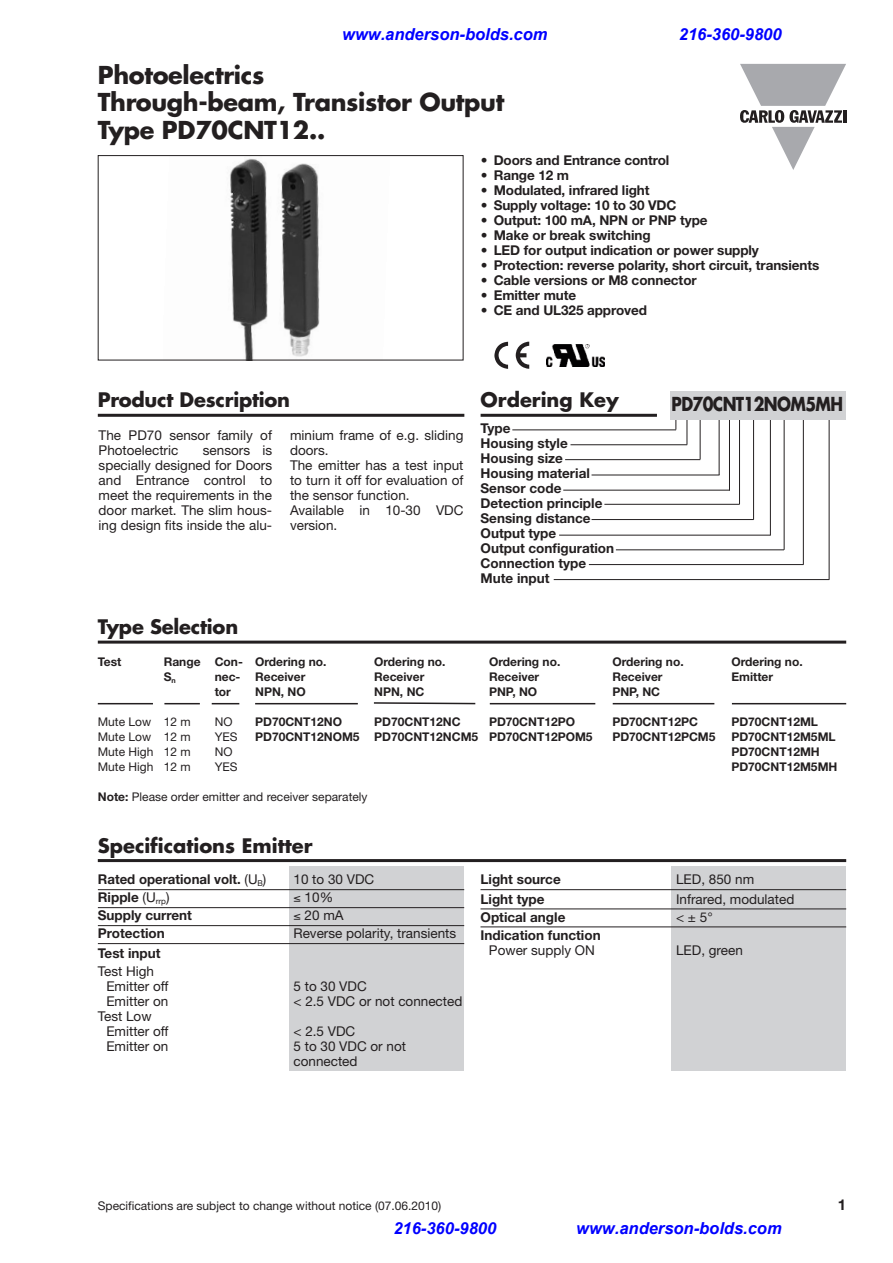
<style>
.page{position:relative;width:893px;height:1263px;background:#fff}
.page>*{position:absolute;margin:0;border:0;box-sizing:border-box;transform-origin:0 0}
.t1{font:700 24px/27.6px "Futura";letter-spacing:-.015em;color:#231f20}
.t2{font:700 19.5px "Futura";color:#231f20}
.t3{font:700 18.75px "Futura";letter-spacing:-.04em;color:#231f20;scale:.84 1}
.t4{font:italic 700 16.5px "Arial";color:#00f}
.t5{font:700 15px "Helvetica Neue";color:#231f20}
.t6{font:700 13.5px/15px "Helvetica Neue";letter-spacing:-.005em;color:#231f20}
.t7{font:13.5px/15px "Helvetica Neue";color:#231f20}
.t8{font:700 12px "Helvetica Neue";color:#231f20}
.t9{font:12px "Helvetica Neue";color:#231f20}
.s1{font-weight:700}
.s2{font-weight:400}
</style>
<div class="page">
<svg style="left:740px;top:64px;width:106px;height:106px"></svg>
<hr style="left:98px;top:414px;width:366px;height:3px;background:#231f20">
<img style="left:230px;top:158px;width:90px;height:200px">
<div style="left:98px;top:155px;width:365px;height:205px;border:1px solid #231f20"></div>
<hr style="left:98px;top:641px;width:748px;height:3px;background:#231f20">
<hr style="left:98px;top:859px;width:748px;height:3px;background:#231f20">
<div style="left:289px;top:866px;width:175px;height:204px;background:#d1d2d4"></div>
<hr style="left:98px;top:889px;width:366px;height:1px;background:#231f20">
<hr style="left:98px;top:907px;width:366px;height:1px;background:#231f20">
<hr style="left:98px;top:925px;width:366px;height:1px;background:#231f20">
<hr style="left:98px;top:943px;width:366px;height:1px;background:#231f20">
<div style="left:671px;top:866px;width:175px;height:204px;background:#d1d2d4"></div>
<hr style="left:480px;top:889px;width:366px;height:1px;background:#231f20">
<hr style="left:480px;top:908px;width:366px;height:1px;background:#231f20">
<hr style="left:480px;top:926px;width:366px;height:1px;background:#231f20">
<hr style="left:829px;top:412px;width:1px;height:168px;background:#231f20">
<hr style="left:481px;top:414px;width:176px;height:3px;background:#231f20">
<hr style="left:512px;top:429px;width:164px;height:1px;background:#231f20">
<hr style="left:570px;top:444px;width:117px;height:1px;background:#231f20">
<hr style="left:687px;top:405px;width:1px;height:39px;background:#231f20">
<hr style="left:565px;top:459px;width:135px;height:1px;background:#231f20">
<hr style="left:700px;top:405px;width:1px;height:54px;background:#231f20">
<hr style="left:591px;top:475px;width:128px;height:1px;background:#231f20">
<hr style="left:719px;top:405px;width:1px;height:70px;background:#231f20">
<hr style="left:563px;top:490px;width:167px;height:1px;background:#231f20">
<hr style="left:729px;top:405px;width:1px;height:86px;background:#231f20">
<hr style="left:604px;top:504px;width:136px;height:1px;background:#231f20">
<hr style="left:591px;top:519px;width:163px;height:1px;background:#231f20">
<hr style="left:753px;top:406px;width:1px;height:113px;background:#231f20">
<hr style="left:739px;top:404px;width:1px;height:100px;background:#231f20">
<hr style="left:559px;top:535px;width:211px;height:1px;background:#231f20">
<hr style="left:770px;top:405px;width:1px;height:130px;background:#231f20">
<hr style="left:616px;top:549px;width:168px;height:1px;background:#231f20">
<hr style="left:784px;top:405px;width:1px;height:145px;background:#231f20">
<hr style="left:589px;top:564px;width:214px;height:1px;background:#231f20">
<hr style="left:554px;top:579px;width:275px;height:1px;background:#231f20">
<hr style="left:803px;top:408px;width:1px;height:157px;background:#231f20">
<div style="left:670px;top:391px;width:176px;height:29px;background:#d1d2d4"></div>
<hr style="left:98px;top:703px;width:55px;height:1px;background:#231f20">
<hr style="left:164px;top:703px;width:36px;height:1px;background:#231f20">
<svg style="left:212px;top:703px;width:27px;height:1px"></svg>
<svg style="left:373px;top:702px;width:103px;height:3px"></svg>
<hr style="left:490px;top:703px;width:105px;height:1px;background:#231f20">
<hr style="left:255px;top:703px;width:103px;height:1px;background:#231f20">
<hr style="left:613px;top:703px;width:101px;height:1px;background:#231f20">
<hr style="left:732px;top:703px;width:114px;height:1px;background:#231f20">
<svg style="left:494px;top:342px;width:35px;height:27px"></svg>
<img style="left:546px;top:344px;width:58px;height:23px">
<p class="t4" style="left:342px;top:23px;width:207px">www.anderson-bolds.com</p>
<p class="t4" style="left:679px;top:23px;width:104px">216-360-9800</p>
<h1 class="t1" style="left:98px;top:63px;width:408px">Photoelectrics<br>Through-beam, Transistor Output<br>Type PD70CNT12..</h1>
<p class="t6" style="left:481px;top:154px;width:190px">• Doors and Entrance control</p>
<p class="t6" style="left:481px;top:169px;width:90px">• Range 12 m</p>
<p class="t6" style="left:481px;top:184px;width:170px">• Modulated, infrared light</p>
<p class="t6" style="left:481px;top:199px;width:197px">• Supply voltage: 10 to 30 VDC</p>
<p class="t6" style="left:481px;top:214px;width:228px">• Output: 100 mA, NPN or PNP type</p>
<p class="t6" style="left:481px;top:229px;width:171px">• Make or break switching</p>
<p class="t6" style="left:481px;top:244px;width:280px">• LED for output indication or power supply</p>
<p class="t6" style="left:481px;top:259px;width:340px">• Protection: reverse polarity, short circuit, transients</p>
<p class="t6" style="left:481px;top:274px;width:217px">• Cable versions or M8 connector</p>
<p class="t6" style="left:481px;top:289px;width:97px">• Emitter mute</p>
<p class="t6" style="left:481px;top:304px;width:168px">• CE and UL325 approved</p>
<h2 class="t2" style="left:98px;top:391px;width:194px">Product Description</h2>
<p class="t7" style="left:99px;top:429px;width:175px">The PD70 sensor family of<br>Photoelectric</p>
<p class="t7" style="left:290px;top:429px;width:175px">minium frame of e.g. sliding doors.<br>The emitter has a test input to turn it off for evaluation of the sensor function.<br>Available in 10-30 VDC version.</p>
<p class="t7" style="left:99px;top:444px;width:175px;text-align:justify;text-indent:104px">sensors is specially designed for Doors and Entrance control to meet the requirements in the door market. The slim hous&shy;ing design fits inside the alu-</p>
<h2 class="t2" style="left:98px;top:618px;width:142px">Type Selection</h2>
<h2 class="t2" style="left:481px;top:391px;width:140px">Ordering Key</h2>
<p class="t6" style="left:480px;top:422px;width:135px">Type<br>Housing style<br>Housing size<br>Housing material<br>Sensor code<br>Detection principle<br>Sensing distance<br>Output type<br>Output configuration<br>Connection type<br>Mute input</p>
<h3 class="t3" style="left:672px;top:395px;width:205px">PD70CNT12NOM5MH</h3>
<p class="t8" style="left:98px;top:658px;width:25px">Test</p>
<p class="t8" style="left:164px;top:658px;width:164px">Range Con- Ordering no.</p>
<p class="t8" style="left:374px;top:658px;width:73px">Ordering no.</p>
<p class="t8" style="left:489px;top:658px;width:73px">Ordering no.</p>
<p class="t8" style="left:612px;top:658px;width:73px">Ordering no.</p>
<p class="t8" style="left:731px;top:658px;width:73px">Ordering no.</p>
<p class="t8" style="left:164px;top:673px;width:14px">S<sub>n</sub></p>
<p class="t8" style="left:215px;top:673px;width:92px">nec- Receiver</p>
<p class="t8" style="left:374px;top:673px;width:52px">Receiver</p>
<p class="t8" style="left:489px;top:673px;width:52px">Receiver</p>
<p class="t8" style="left:612px;top:673px;width:52px">Receiver</p>
<p class="t8" style="left:731px;top:673px;width:43px">Emitter</p>
<p class="t8" style="left:215px;top:688px;width:18px">tor</p>
<p class="t8" style="left:255px;top:688px;width:52px">NPN, NO</p>
<p class="t8" style="left:374px;top:688px;width:52px">NPN, NC</p>
<p class="t8" style="left:489px;top:688px;width:50px">PNP, NO</p>
<p class="t8" style="left:612px;top:688px;width:49px">PNP, NC</p>
<p class="t9" style="left:98px;top:718px;width:94px">Mute Low 12 m</p>
<p class="t9" style="left:215px;top:718px;width:19px">NO</p>
<p class="t8" style="left:255px;top:718px;width:88px">PD70CNT12NO</p>
<p class="t8" style="left:374px;top:718px;width:88px">PD70CNT12NC</p>
<p class="t8" style="left:489px;top:718px;width:88px">PD70CNT12PO</p>
<p class="t8" style="left:612px;top:718px;width:87px">PD70CNT12PC</p>
<p class="t8" style="left:731px;top:718px;width:88px">PD70CNT12ML</p>
<p class="t9" style="left:98px;top:733px;width:94px">Mute Low 12 m</p>
<p class="t9" style="left:215px;top:733px;width:24px">YES</p>
<p class="t8" style="left:255px;top:733px;width:339px">PD70CNT12NOM5 PD70CNT12NCM5 PD70CNT12POM5</p>
<p class="t8" style="left:612px;top:733px;width:105px">PD70CNT12PCM5</p>
<p class="t8" style="left:731px;top:733px;width:106px">PD70CNT12M5ML</p>
<p class="t9" style="left:98px;top:748px;width:94px">Mute High 12 m</p>
<p class="t9" style="left:215px;top:748px;width:19px">NO</p>
<p class="t8" style="left:731px;top:748px;width:90px">PD70CNT12MH</p>
<p class="t9" style="left:98px;top:763px;width:94px">Mute High 12 m</p>
<p class="t9" style="left:215px;top:763px;width:24px">YES</p>
<p class="t8" style="left:731px;top:763px;width:108px">PD70CNT12M5MH</p>
<p class="t9" style="left:98px;top:793px;width:271px"><span class="s1">Note:</span> Please order emitter and receiver separately</p>
<h2 class="t2" style="left:98px;top:836px;width:216px">Specifications Emitter</h2>
<p class="t6" style="left:98px;top:873px;width:170px">Rated operational volt. <span class="s2">(U</span><sub>B</sub><span class="s2">)</span></p>
<p class="t7" style="left:293px;top:873px;width:82px">10 to 30 VDC</p>
<p class="t6" style="left:98px;top:891px;width:73px">Ripple <span class="s2">(U</span><sub>rrp</sub><span class="s2">)</span></p>
<p class="t7" style="left:293px;top:891px;width:41px">≤ 10%</p>
<p class="t6" style="left:98px;top:909px;width:96px">Supply current</p>
<p class="t7" style="left:293px;top:909px;width:52px">≤ 20 mA</p>
<p class="t6" style="left:98px;top:927px;width:69px">Protection</p>
<p class="t7" style="left:293px;top:927px;width:164px">Reverse polarity, transients</p>
<p class="t6" style="left:98px;top:946px;width:64px">Test input</p>
<p class="t7" style="left:106px;top:964px;width:64px;text-indent:-8px">Test High<br>Emitter off</p>
<p class="t7" style="left:293px;top:979px;width:75px">5 to 30 VDC</p>
<p class="t7" style="left:106px;top:994px;width:64px">Emitter on</p>
<p class="t7" style="left:293px;top:994px;width:170px">&lt; 2.5 VDC or not connected</p>
<p class="t7" style="left:106px;top:1009px;width:64px;text-indent:-8px">Test Low<br>Emitter off</p>
<p class="t7" style="left:293px;top:1024px;width:63px">&lt; 2.5 VDC</p>
<p class="t7" style="left:106px;top:1039px;width:64px">Emitter on</p>
<p class="t7" style="left:293px;top:1039px;width:114px">5 to 30 VDC or not connected</p>
<p class="t6" style="left:480px;top:873px;width:82px">Light source</p>
<p class="t7" style="left:676px;top:873px;width:80px">LED, 850 nm</p>
<p class="t6" style="left:480px;top:892px;width:65px">Light type</p>
<p class="t7" style="left:676px;top:893px;width:120px">Infrared, modulated</p>
<p class="t6" style="left:480px;top:910px;width:86px">Optical angle</p>
<p class="t7" style="left:676px;top:911px;width:38px">&lt;±5°</p>
<p class="t6" style="left:480px;top:928px;width:122px">Indication function</p>
<p class="t7" style="left:489px;top:944px;width:107px">Power supply ON</p>
<p class="t7" style="left:676px;top:944px;width:68px">LED, green</p>
<p class="t9" style="left:98px;top:1201px;width:345px">Specifications are subject to change without notice (07.06.2010)</p>
<p class="t5" style="left:838px;top:1199px;width:10px">1</p>
<p class="t4" style="left:393px;top:1218px;width:104px">216-360-9800</p>
<p class="t4" style="left:576px;top:1218px;width:207px">www.anderson-bolds.com</p>
</div>
